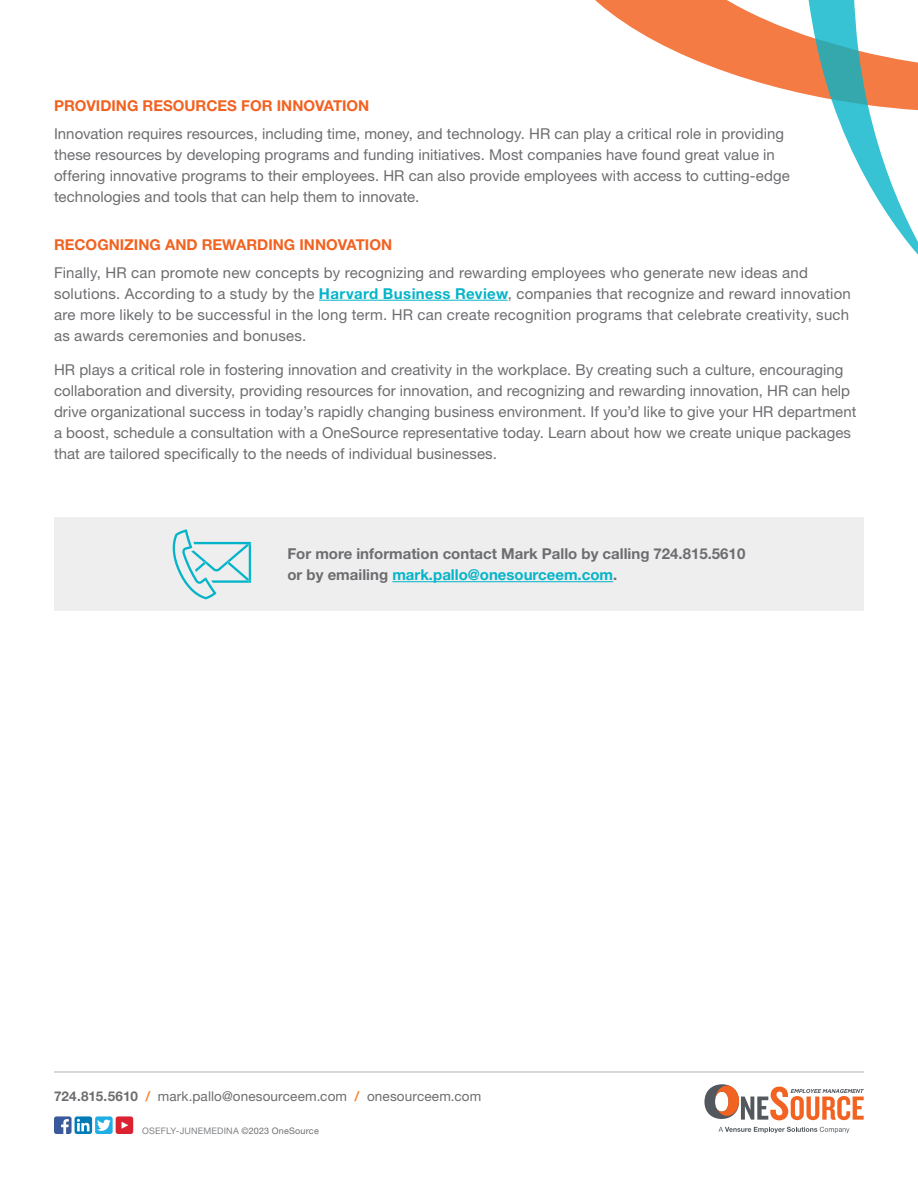
<style>
.page{position:relative;width:918px;height:1188px;background:#fff}
.page>*{position:absolute;margin:0;border:0;box-sizing:border-box;transform-origin:0 0}
.Body{font:15px/21px "Helvetica Neue LT Std";letter-spacing:.005em;color:#6c6d70}
.Grey_text__grey_box{font:700 15px/21px "Helvetica Neue LT Std";color:#6c6d70}
.Subhead_1{font:700 15px "Helvetica Neue LT Std";color:#f26221}
.t1{font:13.5px "Helvetica Neue LT Std";letter-spacing:.01em;color:#6c6d70}
.t2{font:9px "Helvetica Neue LT Std";letter-spacing:.02em;color:#818386}
.s1{font-weight:700;color:#05b4c8}
.s2{color:#05b4c8}
.s3{font-weight:700}
.s4{font-weight:700;color:#f58432}
.s5{color:#6c6d70}
</style>
<div class="page">
<hr style="left:54px;top:1072px;width:810px;height:1px;background:#b2b3b7">
<div style="left:54px;top:1116px;width:18px;height:18px;background:#3b5a9b;border-radius:2px"></div>
<svg style="left:61px;top:1119px;width:8px;height:15px"></svg>
<div style="left:75px;top:1116px;width:17px;height:18px;background:#007bb6;border-radius:2px"></div>
<svg style="left:77px;top:1119px;width:13px;height:12px"></svg>
<div style="left:95px;top:1116px;width:18px;height:18px;background:#1fafe5;border-radius:2px"></div>
<svg style="left:97px;top:1120px;width:14px;height:11px"></svg>
<div style="left:116px;top:1116px;width:17px;height:18px;background:#db2230;border-radius:2px"></div>
<svg style="left:122px;top:1122px;width:7px;height:7px"></svg>
<svg style="left:704px;top:1084px;width:160px;height:36px"></svg>
<svg style="left:718px;top:1127px;width:131px;height:6px"></svg>
<hr style="left:319px;top:300px;width:189px;height:1px;background:#05b4c8">
<svg style="left:595px;top:0;width:184px;height:88px;fill:#f47b44"></svg>
<svg style="left:779px;top:0;width:139px;height:255px"></svg>
<div style="left:54px;top:518px;width:810px;height:93px;background:#eeeeef"></div>
<hr style="left:392px;top:581px;width:221px;height:1px;background:#05b4c8">
<svg style="left:172px;top:529px;width:79px;height:70px"></svg>
<p class="Subhead_1" style="left:54px;top:97px;width:317px">PROVIDING RESOURCES FOR INNOVATION</p>
<p class="Body" style="left:54px;top:123px;width:737px">Innovation requires resources, including time, money, and technology. HR can play a critical role in providing these resources by developing programs and funding initiatives. Most companies have found great value in offering innovative programs to their employees. HR can also provide employees with access to cutting-edge technologies and tools that can help them to innovate.</p>
<p class="Subhead_1" style="left:54px;top:235px;width:340px">RECOGNIZING AND REWARDING INNOVATION</p>
<p class="Body" style="left:54px;top:262px;width:798px">Finally, HR can promote new concepts by recognizing and rewarding employees who generate new ideas and solutions. According to a study by the <span class="s1">Harvard Business Review</span>, companies that recognize and reward innovation are more likely to be successful in the long term. HR can create recognition programs that celebrate creativity, such as awards ceremonies and bonuses.</p>
<p class="Body" style="left:54px;top:359px;width:804px">HR plays a critical role in fostering innovation and creativity in the workplace. By creating such a culture, encouraging collaboration and diversity, providing resources for innovation, and recognizing and rewarding innovation, HR can help drive organizational success in today’s rapidly changing business environment. If you’d like to give your HR department a boost, schedule a consultation with a OneSource representative today. Learn about how we create unique packages that are tailored specifically to the needs of individual businesses.</p>
<p class="Grey_text__grey_box" style="left:287px;top:543px;width:459px">For more information contact Mark Pallo by calling 724.815.5610 or by emailing <span class="s2">mark.pallo@onesourceem.com</span>.</p>
<p class="t1" style="left:54px;top:1088px;width:429px"><span class="s3">724.815.5610</span> <span class="s4">/</span> mark.pallo@onesourceem.com <span class="s4">/</span> onesourceem.com</p>
<p class="t2" style="left:142px;top:1125px;width:178px">OSEFLY-JUNEMEDINA <span class="s5">©2023 OneSource</span></p>
</div>
